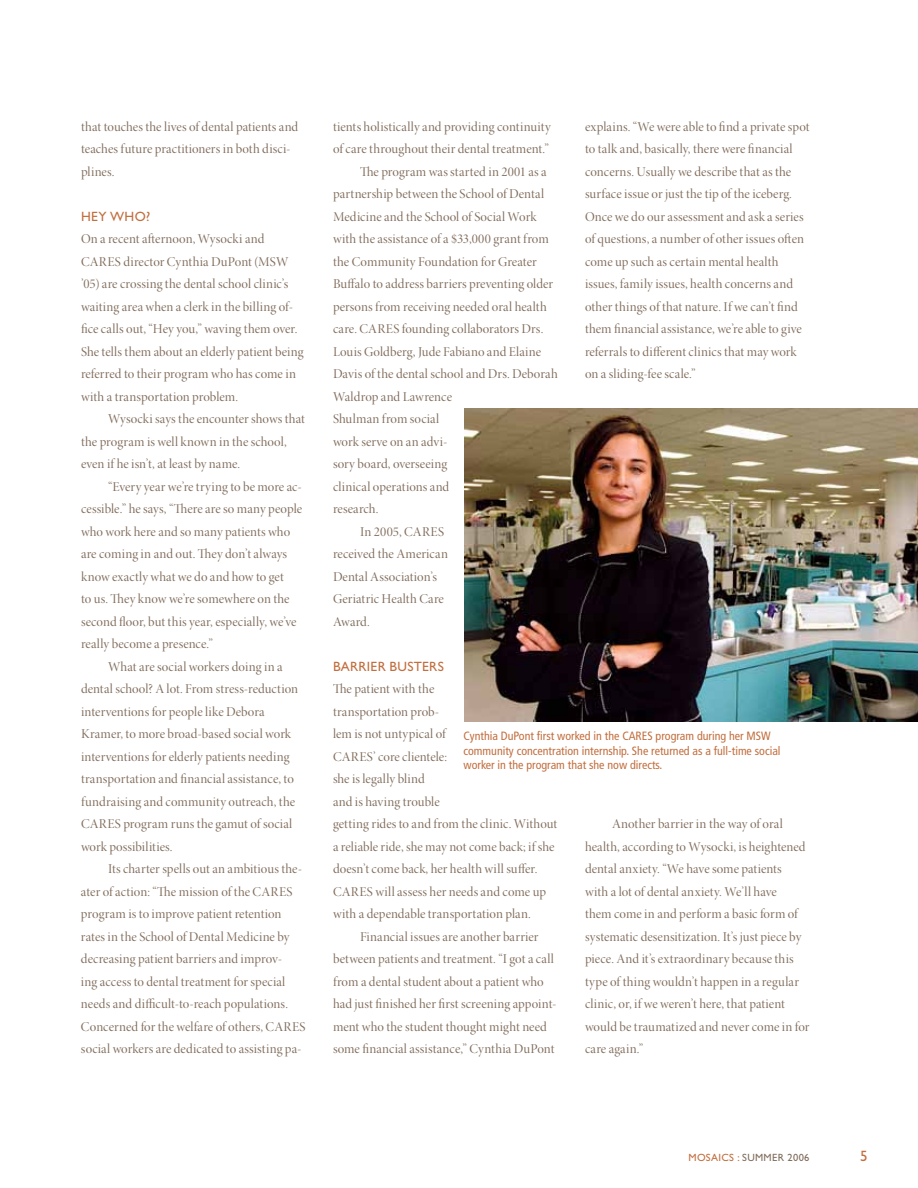
<style>
.page{position:relative;width:918px;height:1188px;background:#fff}
.page>*{position:absolute;margin:0;border:0;box-sizing:border-box;transform-origin:0 0}
.t1{font:15px "Gill Sans Std";color:#c26e3e}
.t2{font:13.5px/22.5px "Minion Pro Disp";letter-spacing:.005em;color:#816d5c}
.t3{font:13.5px "Gill Sans Std";letter-spacing:.02em;color:#c26e3e}
.t4{font:condensed 12px/14.4px "Frutiger LT Std";color:#c26e3e}
.t5{font:10.5px "Gill Sans Std";letter-spacing:.03em;color:#816d5c}
.s1{color:#c26e3e}
</style>
<div class="page">
<img style="left:465px;top:408px;width:453px;height:314px">
<p class="t2" style="left:81px;top:115px;width:219px">that touches the lives of dental patients and teaches future practitioners in both disci&shy;plines.</p>
<p class="t3" style="left:81px;top:208px;width:71px">HEY WHO?</p>
<p class="t2" style="left:81px;top:228px;width:224px">On a recent afternoon, Wysocki and CARES director Cynthia DuPont (MSW ’05) are crossing the dental school clinic’s waiting area when a clerk in the billing of&shy;fice calls out, “Hey you,” waving them over.<br>She tells them about an elderly patient being referred to their program who has come in with a transportation problem.</p>
<p class="t2" style="left:81px;top:408px;width:226px;text-indent:27px">Wysocki says the encounter shows that the program is well known in the school, even if he isn’t, at least by name.</p>
<p class="t2" style="left:81px;top:475px;width:223px;text-indent:27px">“Every year we’re trying to be more ac&shy;cessible.” he says, “There are so many people who work here and so many patients who are coming in and out. They don’t always know exactly what we do and how to get<br>to us. They know we’re somewhere on the second floor, but this year, especially, we’ve really become a presence.”</p>
<p class="t2" style="left:81px;top:655px;width:219px;text-indent:27px">What are social workers doing in a dental school? A lot. From stress-reduction interventions for people like Debora Kramer, to more broad-based social work interventions for elderly patients needing transportation and financial assistance, to fundraising and community outreach, the CARES program runs the gamut of social work possibilities.</p>
<p class="t2" style="left:81px;top:858px;width:226px;text-indent:27px">Its charter spells out an ambitious the&shy;ater of action: “The mission of the CARES program is to improve patient retention rates in the School of Dental Medicine by decreasing patient barriers and improv-<br>ing access to dental treatment for special needs and difficult-to-reach populations.<br>Concerned for the welfare of others, CARES social workers are dedicated to assisting pa-</p>
<p class="t2" style="left:333px;top:115px;width:219px">tients holistically and providing continuity</p>
<p class="t2" style="left:333px;top:138px;width:218px">of care throughout their dental treatment.”</p>
<p class="t2" style="left:360px;top:160px;width:188px">The program was started in 2001 as a</p>
<p class="t2" style="left:333px;top:183px;width:213px">partnership between the School of Dental</p>
<p class="t2" style="left:333px;top:205px;width:205px">Medicine and the School of Social Work</p>
<p class="t2" style="left:333px;top:228px;width:217px">with the assistance of a $33,000 grant from</p>
<p class="t2" style="left:333px;top:250px;width:205px">the Community Foundation for Greater</p>
<p class="t2" style="left:333px;top:273px;width:222px">Buffalo to address barriers preventing older</p>
<p class="t2" style="left:333px;top:296px;width:215px">persons from receiving needed oral health</p>
<p class="t2" style="left:333px;top:318px;width:212px">care. CARES founding collaborators Drs.</p>
<p class="t2" style="left:333px;top:341px;width:210px">Louis Goldberg, Jude Fabiano and Elaine</p>
<p class="t2" style="left:333px;top:363px;width:226px">Davis of the dental school and Drs. Deborah</p>
<p class="t2" style="left:333px;top:386px;width:121px">Waldrop and Lawrence</p>
<p class="t2" style="left:333px;top:408px;width:108px">Shulman from social</p>
<p class="t2" style="left:333px;top:431px;width:116px">work serve on an advi-</p>
<p class="t2" style="left:333px;top:453px;width:116px">sory board, overseeing</p>
<p class="t2" style="left:333px;top:476px;width:118px">clinical operations and</p>
<p class="t2" style="left:333px;top:498px;width:47px">research.</p>
<p class="t2" style="left:360px;top:521px;width:86px">In 2005, CARES</p>
<p class="t2" style="left:333px;top:543px;width:116px">received the American</p>
<p class="t2" style="left:333px;top:566px;width:105px">Dental Association’s</p>
<p class="t2" style="left:333px;top:588px;width:112px">Geriatric Health Care</p>
<p class="t2" style="left:333px;top:611px;width:38px">Award.</p>
<p class="t3" style="left:333px;top:658px;width:112px">BARRIER BUSTERS</p>
<p class="t2" style="left:333px;top:678px;width:226px">The patient with the<br>transportation prob-<br>lem is not untypical of<br>CARES’ core clientele:<br>she is legally blind<br>and is having trouble<br>getting rides to and from the clinic. Without a reliable ride, she may not come back; if she doesn’t come back, her health will suffer.<br>CARES will assess her needs and come up with a dependable transportation plan.</p>
<p class="t2" style="left:333px;top:926px;width:225px;text-indent:27px">Financial issues are another barrier between patients and treatment. “I got a call from a dental student about a patient who had just finished her first screening appoint&shy;ment who the student thought might need some financial assistance,” Cynthia DuPont</p>
<p class="t2" style="left:585px;top:116px;width:226px">explains. “We were able to find a private spot to talk and, basically, there were financial concerns. Usually we describe that as the surface issue or just the tip of the iceberg.<br>Once we do our assessment and ask a series of questions, a number of other issues often come up such as certain mental health issues, family issues, health concerns and other things of that nature. If we can’t find them financial assistance, we’re able to give referrals to different clinics that may work on a sliding-fee scale.”</p>
<p class="t4" style="left:464px;top:729px;width:319px">Cynthia DuPont first worked in the CARES program during her MSW community concentration internship. She returned as a full-time social worker in the program that she now directs.</p>
<p class="t2" style="left:585px;top:813px;width:226px;text-indent:27px">Another barrier in the way of oral health, according to Wysocki, is heightened dental anxiety. “We have some patients<br>with a lot of dental anxiety. We’ll have<br>them come in and perform a basic form of systematic desensitization. It’s just piece by piece. And it’s extraordinary because this type of thing wouldn’t happen in a regular clinic, or, if we weren’t here, that patient would be traumatized and never come in for care again.”</p>
<p class="t5" style="left:688px;top:1151px;width:123px"><span class="s1">MOSAICS :</span> SUMMER 2006</p>
<p class="t1" style="left:860px;top:1148px;width:9px">5</p>
</div>
